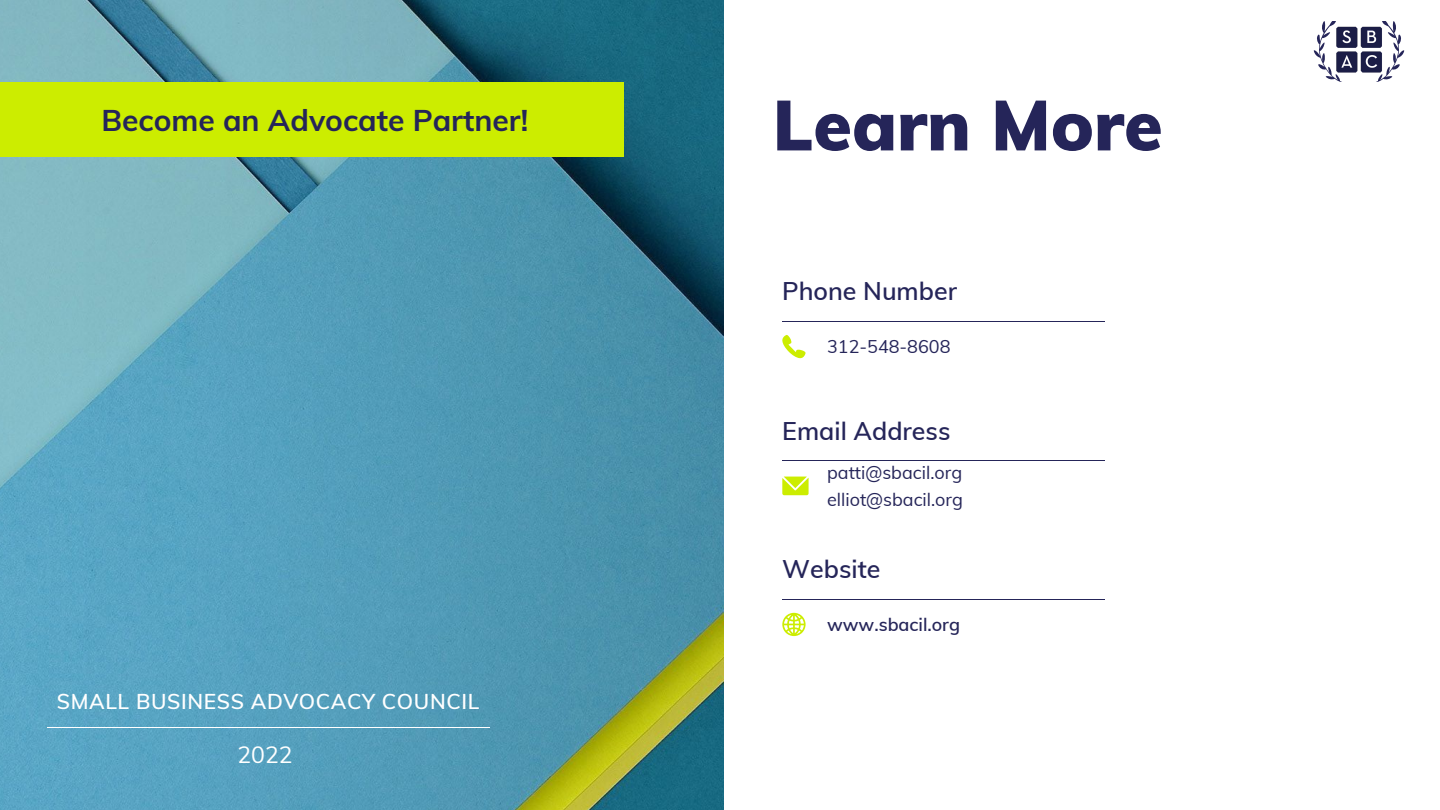
<style>
.page{position:relative;width:1440px;height:810px;background:#fff}
.page>*{position:absolute;margin:0;border:0;box-sizing:border-box;transform-origin:0 0}
.t1{font:900 70px "Muli";color:#252559}
.t2{font:700 30px "Muli";color:#252559}
.t3{font:600 25px "Muli";color:#252559}
.t4{font:23px "Muli";color:#fff}
.t5{font:600 21px "Muli";letter-spacing:.03em;color:#fff}
.t6{font:18px "Muli";color:#252559}
.t7{font:600 18px "Muli";color:#252559}
</style>
<div class="page">
<hr style="left:782px;top:321px;width:323px;height:1px;background:#252559">
<svg style="left:782px;top:335px;width:24px;height:23px"></svg>
<hr style="left:782px;top:460px;width:323px;height:1px;background:#252559">
<svg style="left:782px;top:477px;width:27px;height:18px"></svg>
<hr style="left:782px;top:599px;width:323px;height:1px;background:#252559">
<svg style="left:782px;top:613px;width:24px;height:23px"></svg>
<img style="left:0;top:0;width:724px;height:810px">
<div style="left:0;top:82px;width:623px;height:75px;background:#cced00"></div>
<svg style="left:1314px;top:21px;width:26px;height:60px"></svg>
<svg style="left:1378px;top:21px;width:26px;height:60px"></svg>
<img style="left:1337px;top:21px;width:46px;height:59px">
<hr style="left:47px;top:727px;width:442px;height:1px;background:#fff">
<p class="t2" style="left:101px;top:101px;width:428px">Become an Advocate Partner!</p>
<p class="t1" style="left:773px;top:80px;width:392px">Learn More</p>
<p class="t3" style="left:782px;top:275px;width:176px">Phone Number</p>
<p class="t6" style="left:827px;top:335px;width:125px">312-548-8608</p>
<p class="t3" style="left:782px;top:414px;width:170px">Email Address</p>
<p class="t6" style="left:827px;top:461px;width:137px">patti@sbacil.org</p>
<p class="t6" style="left:827px;top:488px;width:137px">elliot@sbacil.org</p>
<p class="t5" style="left:57px;top:688px;width:424px">SMALL BUSINESS ADVOCACY COUNCIL</p>
<p class="t4" style="left:237px;top:740px;width:57px">2022</p>
<p class="t3" style="left:782px;top:553px;width:100px">Website</p>
<p class="t7" style="left:827px;top:613px;width:135px">www.sbacil.org</p>
</div>
